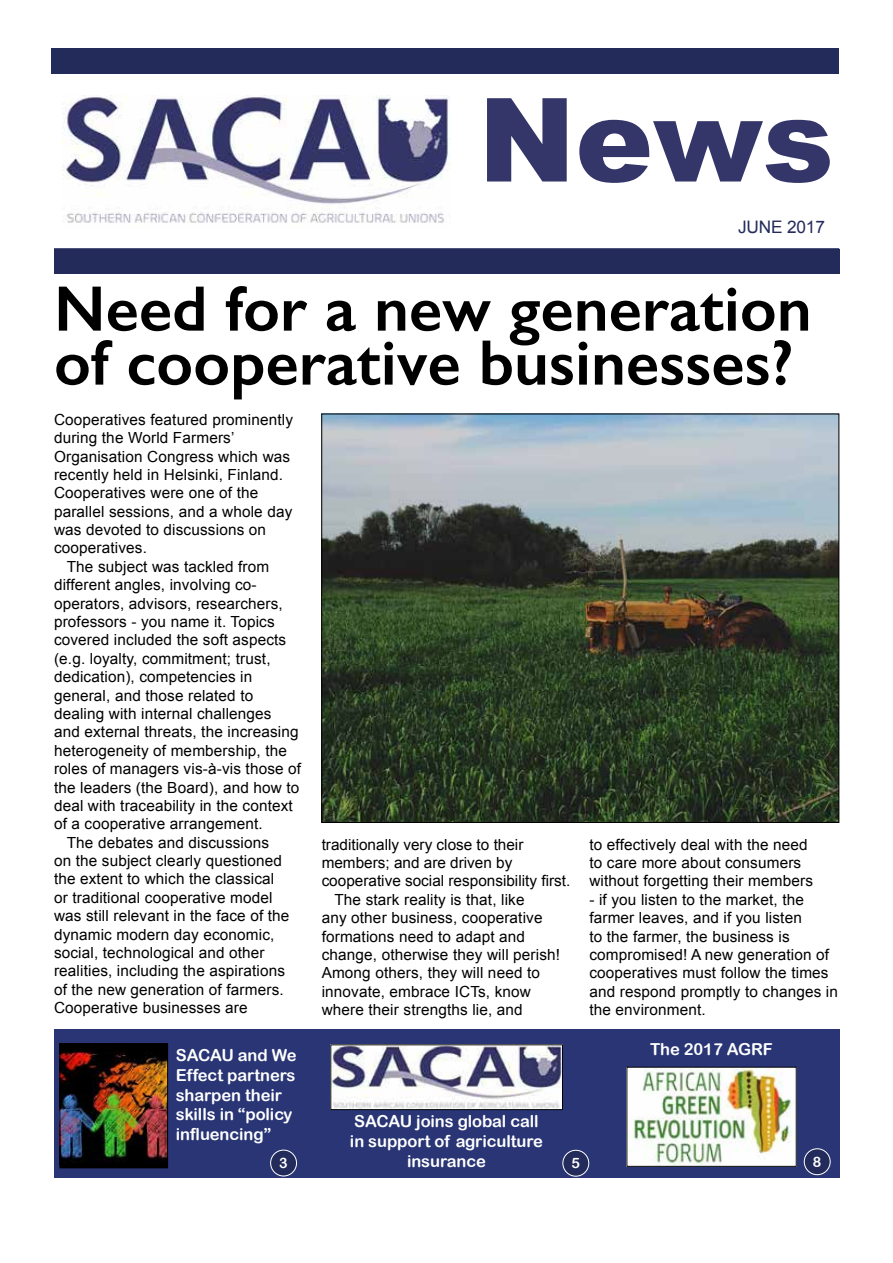
<style>
.page{position:relative;width:893px;height:1263px;background:#fff}
.page>*{position:absolute;margin:0;border:0;box-sizing:border-box;transform-origin:0 0}
.t1{font:900 116.4px "Arial";color:#343669}
.t2{font:600 64.5px/54px "Gill Sans";color:#000}
.t3{font:17.25px "Arial";letter-spacing:-.01em;color:#232b5b}
.t4{font:16.5px/19.8px "Arial Rounded MT Bold";letter-spacing:-.005em;color:#fff}
.t5{font:15.3px/18.5px "Arial";letter-spacing:.01em;color:#000}
.t6{font:14.4px "Arial Rounded MT Bold";color:#fff}
</style>
<div class="page">
<div style="left:52px;top:48px;width:787px;height:25px;background:#232b5b"></div>
<div style="left:54px;top:1029px;width:785px;height:149px;background:#293574"></div>
<img style="left:62px;top:95px;width:388px;height:128px">
<hr style="left:54px;top:248px;width:785px;height:2px;background:#232b5b">
<div style="left:271px;top:1150px;width:26px;height:26px;background:#232b5b;border-radius:50%"></div>
<div style="left:270px;top:1150px;width:27px;height:26px;border:1px solid #fff;border-radius:50%"></div>
<div style="left:563px;top:1150px;width:26px;height:26px;background:#232b5b;border-radius:50%"></div>
<div style="left:562px;top:1150px;width:27px;height:26px;border:1px solid #fff;border-radius:50%"></div>
<div style="left:804px;top:1149px;width:26px;height:26px;background:#232b5b;border-radius:50%"></div>
<div style="left:804px;top:1148px;width:26px;height:27px;border:1px solid #fff;border-radius:50%"></div>
<div style="left:54px;top:249px;width:785px;height:24px;background:#232b5b"></div>
<img style="left:62px;top:1045px;width:104px;height:119px">
<div style="left:60px;top:1043px;width:108px;height:125px;border:1px solid #000"></div>
<img style="left:332px;top:1046px;width:229px;height:62px">
<div style="left:330px;top:1044px;width:233px;height:66px;border:1px solid #000"></div>
<img style="left:628px;top:1069px;width:167px;height:96px">
<div style="left:626px;top:1067px;width:171px;height:100px;border:1px solid #000"></div>
<img style="left:323px;top:416px;width:514px;height:405px">
<h1 class="t1" style="left:478px;top:55px;width:357px">News</h1>
<p class="t3" style="left:738px;top:215px;width:88px">JUNE 2017</p>
<h2 class="t2" style="left:54px;top:281px;width:759px">Need for a new generation of cooperative businesses?</h2>
<p class="t5" style="left:54px;top:410px;width:241px">Cooperatives featured prominently</p>
<p class="t5" style="left:54px;top:429px;width:182px">during the World Farmers’</p>
<p class="t5" style="left:54px;top:447px;width:238px">Organisation Congress which was</p>
<p class="t5" style="left:54px;top:465px;width:231px">recently held in Helsinki, Finland.</p>
<p class="t5" style="left:54px;top:484px;width:206px">Cooperatives were one of the</p>
<p class="t5" style="left:54px;top:502px;width:240px">parallel sessions, and a whole day</p>
<p class="t5" style="left:54px;top:521px;width:214px">was devoted to discussions on</p>
<p class="t5" style="left:54px;top:539px;width:94px">cooperatives.</p>
<p class="t5" style="left:67px;top:557px;width:204px">The subject was tackled from</p>
<p class="t5" style="left:54px;top:576px;width:204px">different angles, involving co-</p>
<p class="t5" style="left:54px;top:594px;width:230px">operators, advisors, researchers,</p>
<p class="t5" style="left:54px;top:613px;width:222px">professors - you name it. Topics</p>
<p class="t5" style="left:54px;top:631px;width:234px">covered included the soft aspects</p>
<p class="t5" style="left:54px;top:649px;width:218px">(e.g. loyalty, commitment; trust,</p>
<p class="t5" style="left:54px;top:668px;width:200px">dedication), competencies in</p>
<p class="t5" style="left:54px;top:686px;width:201px">general, and those related to</p>
<p class="t5" style="left:54px;top:704px;width:219px">dealing with internal challenges</p>
<p class="t5" style="left:54px;top:723px;width:246px">and external threats, the increasing</p>
<p class="t5" style="left:54px;top:741px;width:234px">heterogeneity of membership, the</p>
<p class="t5" style="left:54px;top:760px;width:249px">roles of managers vis-à-vis those of</p>
<p class="t5" style="left:54px;top:778px;width:247px">the leaders (the Board), and how to</p>
<p class="t5" style="left:54px;top:796px;width:240px">deal with traceability in the context</p>
<p class="t5" style="left:54px;top:815px;width:210px">of a cooperative arrangement.</p>
<p class="t5" style="left:67px;top:833px;width:204px">The debates and discussions</p>
<p class="t5" style="left:54px;top:852px;width:230px">on the subject clearly questioned</p>
<p class="t5" style="left:54px;top:870px;width:222px">the extent to which the classical</p>
<p class="t5" style="left:54px;top:888px;width:220px">or traditional cooperative model</p>
<p class="t5" style="left:54px;top:907px;width:237px">was still relevant in the face of the</p>
<p class="t5" style="left:54px;top:925px;width:222px">dynamic modern day economic,</p>
<p class="t5" style="left:54px;top:943px;width:212px">social, technological and other</p>
<p class="t5" style="left:54px;top:962px;width:233px">realities, including the aspirations</p>
<p class="t5" style="left:54px;top:980px;width:231px">of the new generation of farmers.</p>
<p class="t5" style="left:54px;top:999px;width:195px">Cooperative businesses are</p>
<p class="t5" style="left:589px;top:835px;width:225px">to effectively deal with the need to care more about consumers without forgetting their members</p>
<p class="t5" style="left:589px;top:890px;width:250px">- if you listen to the market, the farmer leaves, and if you listen<br>to the farmer, the business is compromised! A new generation of cooperatives must follow the times and respond promptly to changes in the environment.</p>
<p class="t5" style="left:322px;top:835px;width:203px">traditionally very close to their</p>
<p class="t5" style="left:322px;top:853px;width:192px">members; and are driven by</p>
<p class="t5" style="left:322px;top:872px;width:250px">cooperative social responsibility first.</p>
<p class="t5" style="left:334px;top:890px;width:192px">The stark reality is that, like</p>
<p class="t5" style="left:322px;top:909px;width:222px">any other business, cooperative</p>
<p class="t5" style="left:322px;top:927px;width:205px">formations need to adapt and</p>
<p class="t5" style="left:322px;top:945px;width:240px">change, otherwise they will perish!</p>
<p class="t5" style="left:322px;top:964px;width:220px">Among others, they will need to</p>
<p class="t5" style="left:322px;top:982px;width:211px">innovate, embrace ICTs, know</p>
<p class="t5" style="left:322px;top:1001px;width:203px">where their strengths lie, and</p>
<p class="t4" style="left:176px;top:1045px;width:122px">SACAU and We<br>Effect partners sharpen their skills in “policy influencing”</p>
<p class="t4" style="left:650px;top:1039px;width:124px">The 2017 AGRF</p>
<p class="t4" style="left:350px;top:1111px;width:194px">SACAU joins global call in support of agriculture</p>
<p class="t6" style="left:279px;top:1155px;width:10px">3</p>
<p class="t4" style="left:407px;top:1150px;width:80px">insurance</p>
<p class="t6" style="left:572px;top:1155px;width:10px">5</p>
<p class="t6" style="left:813px;top:1153px;width:10px">8</p>
</div>
